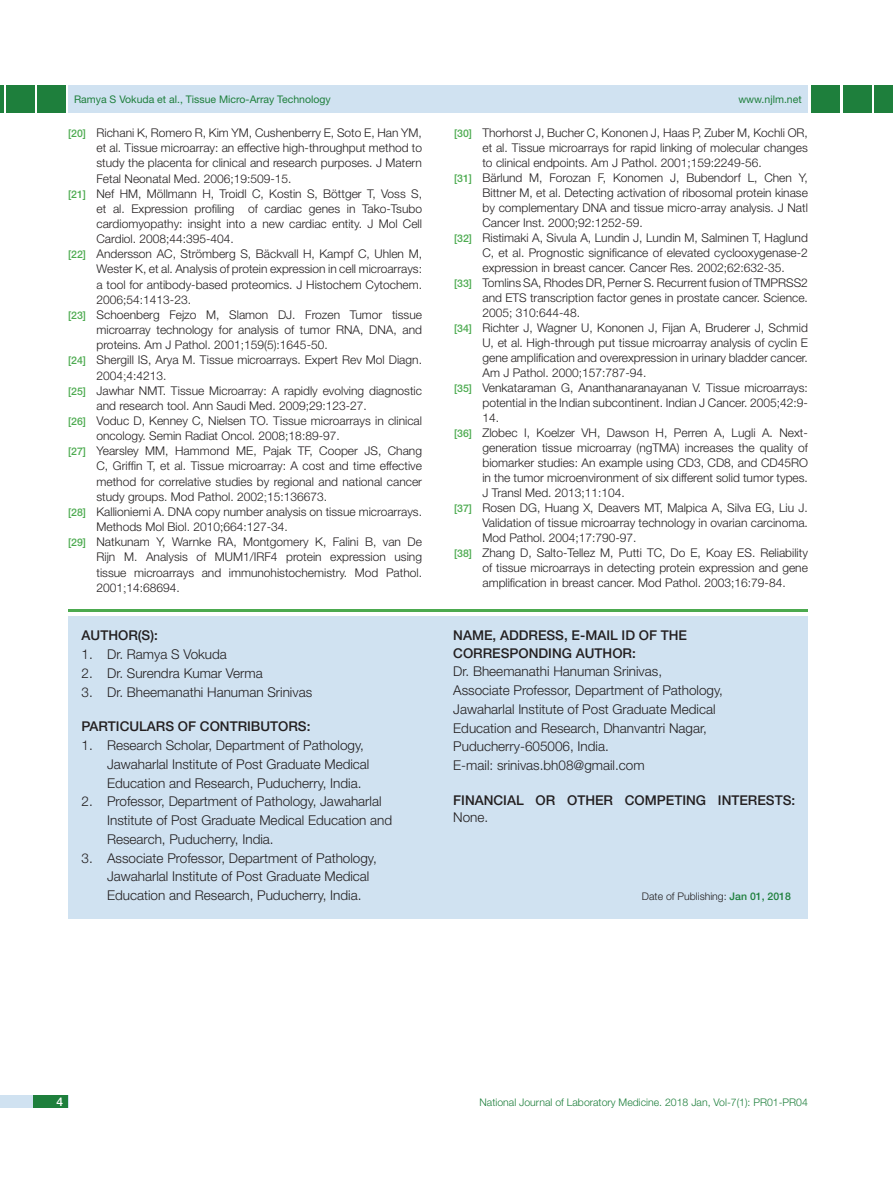
<style>
.page{position:relative;width:893px;height:1191px;background:#fff}
.page>*{position:absolute;margin:0;border:0;box-sizing:border-box;transform-origin:0 0}
.t1{font:300 13.5px/18.8px "Helvetica Neue";color:#231f20}
.t2{font:500 13.5px "Helvetica Neue";color:#231f20}
.Refrence{font:300 12px/15px "Helvetica Neue";color:#231f20;text-align:justify}
.t3{font:500 12px "Helvetica Neue";color:#fff}
.t4{font:300 10.5px "Helvetica Neue";color:#1e7f3c}
.t5{font:10.5px "Helvetica Neue";color:#1e7f3c}
.t6{font:300 10.5px "Helvetica Neue";color:#231f20}
.s1{font-weight:500;font-size:10.5px;color:#4caa4f}
.s2{font-family:"Times New Roman";font-weight:400}
.s3{font-weight:500;color:#1e7f3c}
</style>
<div class="page">
<hr style="left:0;top:85px;width:4px;height:28px;background:#1e7f3c">
<div style="left:6px;top:85px;width:29px;height:28px;background:#1e7f3c"></div>
<div style="left:68px;top:85px;width:740px;height:28px;background:#d0e2f1"></div>
<div style="left:875px;top:85px;width:18px;height:28px;background:#1e7f3c"></div>
<div style="left:843px;top:85px;width:29px;height:28px;background:#1e7f3c"></div>
<div style="left:0;top:1095px;width:68px;height:13px;background:#d0e2f1"></div>
<div style="left:33px;top:1095px;width:35px;height:13px;background:#1e7f3c"></div>
<div style="left:811px;top:85px;width:29px;height:28px;background:#1e7f3c"></div>
<div style="left:37px;top:85px;width:29px;height:28px;background:#1e7f3c"></div>
<div style="left:68px;top:616px;width:740px;height:302px;background:#d0e2f1"></div>
<hr style="left:68px;top:609px;width:740px;height:3px;background:#4caa4f">
<p class="t5" style="left:74px;top:93px;width:258px">Ramya S Vokuda et al., Tissue Micro-Array Technology</p>
<p class="t5" style="left:738px;top:93px;width:65px">www.njlm.net</p>
<p class="Refrence" style="left:97px;top:125px;width:327px;text-indent:-28px"><span class="s1">[20]</span> Richani K, Romero R, Kim YM, Cushenberry E, Soto E, Han YM, et al. Tissue microarray: an effective high-throughput method to study the placenta for clinical and research purposes. J Matern Fetal Neonatal Med. 2006;19:509-15.</p>
<p class="Refrence" style="left:97px;top:185px;width:327px;text-indent:-28px"><span class="s1">[21]</span> Nef HM, Möllmann H, Troidl C, Kostin S, Böttger T, Voss S, et al. Expression profiling of cardiac genes in Tako-Tsubo cardiomyopathy: insight into a new cardiac entity. J Mol Cell Cardiol. 2008;44:395-404.</p>
<p class="Refrence" style="left:97px;top:246px;width:327px;text-indent:-28px"><span class="s1">[22]</span> Andersson AC, Strömberg S, Bäckvall H, Kampf C, Uhlen M, Wester K, et al. Analysis of protein expression in cell microarrays: a tool for antibody-based proteomics. J Histochem Cytochem.<br>2006;54:1413-23.</p>
<p class="Refrence" style="left:97px;top:307px;width:327px;text-indent:-28px"><span class="s1">[23]</span> Schoenberg Fejzo M, Slamon DJ. Frozen Tumor tissue microarray technology for analysis of tumor RNA, DNA, and proteins. Am J Pathol. 2001;159(5):1645-50.</p>
<p class="Refrence" style="left:97px;top:352px;width:327px;text-indent:-28px"><span class="s1">[24]</span> Shergill IS, Arya M. Tissue microarrays. Expert Rev Mol Diagn.<br>2004<span class="s2">;</span>4:4213.</p>
<p class="Refrence" style="left:97px;top:382px;width:327px;text-indent:-28px"><span class="s1">[25]</span> Jawhar NMT. Tissue Microarray: A rapidly evolving diagnostic and research tool. Ann Saudi Med. 2009;29:123-27.</p>
<p class="Refrence" style="left:97px;top:413px;width:327px;text-indent:-28px"><span class="s1">[26]</span> Voduc D, Kenney C, Nielsen TO. Tissue microarrays in clinical oncology. Semin Radiat Oncol. 2008;18:89-97.</p>
<p class="Refrence" style="left:97px;top:443px;width:327px;text-indent:-28px"><span class="s1">[27]</span> Yearsley MM, Hammond ME, Pajak TF, Cooper JS, Chang C, Griffin T, et al. Tissue microarray: A cost and time effective method for correlative studies by regional and national cancer study groups. Mod Pathol. 2002<span class="s2">;</span>15:136673.</p>
<p class="Refrence" style="left:97px;top:504px;width:327px;text-indent:-28px"><span class="s1">[28]</span> Kallioniemi A. DNA copy number analysis on tissue microarrays.<br>Methods Mol Biol. 2010;664:127-34.</p>
<p class="Refrence" style="left:97px;top:534px;width:327px;text-indent:-28px"><span class="s1">[29]</span> Natkunam Y, Warnke RA, Montgomery K, Falini B, van De Rijn M. Analysis of MUM1/IRF4 protein expression using tissue microarrays and immunohistochemistry. Mod Pathol.<br>2001<span class="s2">;</span>14:68694.</p>
<p class="t2" style="left:82px;top:627px;width:11px">AUTHO</p>
<p class="t2" style="left:128px;top:627px;width:31px">R(S):</p>
<p class="t1" style="left:82px;top:645px;width:147px">1. Dr. Ramya S Vokuda</p>
<p class="t1" style="left:82px;top:663px;width:183px">2. Dr. Surendra Kumar Verma</p>
<p class="t1" style="left:82px;top:682px;width:232px">3. Dr. Bheemanathi Hanuman Srinivas</p>
<p class="t2" style="left:82px;top:718px;width:139px">PARTI CULARS OF CONT</p>
<p class="t2" style="left:238px;top:718px;width:33px">RIBUTO</p>
<p class="t2" style="left:288px;top:718px;width:24px">RS:</p>
<p class="t1" style="left:107px;top:735px;width:264px;text-indent:-25px">1. Research Scholar, Department of Pathology,<br>Jawaharlal Institute of Post Graduate Medical<br>Education and Research, Puducherry, India.</p>
<p class="t1" style="left:107px;top:792px;width:287px;text-indent:-25px">2. Professor, Department of Pathology, Jawaharlal<br>Institute of Post Graduate Medical Education and<br>Research, Puducherry, India.</p>
<p class="t1" style="left:107px;top:848px;width:271px;text-indent:-25px">3. Associate Professor, Department of Pathology,<br>Jawaharlal Institute of Post Graduate Medical<br>Education and Research, Puducherry, India.</p>
<p class="Refrence" style="left:482px;top:125px;width:327px;text-indent:-28px"><span class="s1">[30]</span> Thorhorst J, Bucher C, Kononen J, Haas P, Zuber M, Kochli OR, et al. Tissue microarrays for rapid linking of molecular changes to clinical endpoints. Am J Pathol. 2001;159:2249-56.</p>
<p class="Refrence" style="left:482px;top:170px;width:327px;text-indent:-28px"><span class="s1">[31]</span> Bärlund M, Forozan F, Konomen J, Bubendorf L, Chen Y, Bittner M, et al. Detecting activation of ribosomal protein kinase by complementary DNA and tissue micro-array analysis. J Natl Cancer Inst. 2000;92:1252-59.</p>
<p class="Refrence" style="left:482px;top:230px;width:327px;text-indent:-28px"><span class="s1">[32]</span> Ristimaki A, Sivula A, Lundin J, Lundin M, Salminen T, Haglund C, et al. Prognostic significance of elevated cyclooxygenase-2 expression in breast cancer. Cancer Res. 2002;62:632-35.</p>
<p class="Refrence" style="left:482px;top:275px;width:327px;text-indent:-28px"><span class="s1">[33]</span> Tomlins SA, Rhodes DR, Perner S. Recurrent fusion of TMPRSS2 and ETS transcription factor genes in prostate cancer. Science.<br>2005; 310:644-48.</p>
<p class="Refrence" style="left:482px;top:320px;width:327px;text-indent:-28px"><span class="s1">[34]</span> Richter J, Wagner U, Kononen J, Fijan A, Bruderer J, Schmid U, et al. High-through put tissue microarray analysis of cyclin E gene amplification and overexpression in urinary bladder cancer.<br>Am J Pathol. 2000;157:787-94.</p>
<p class="Refrence" style="left:482px;top:380px;width:327px;text-indent:-28px"><span class="s1">[35]</span> Venkataraman G, Ananthanaranayanan V. Tissue microarrays: potential in the Indian subcontinent. Indian J Cancer. 2005;42:9- 14.</p>
<p class="Refrence" style="left:482px;top:425px;width:327px;text-indent:-28px"><span class="s1">[36]</span> Zlobec I, Koelzer VH, Dawson H, Perren A, Lugli A. Next&shy;generation tissue microarray (ngTMA) increases the quality of biomarker studies: An example using CD3, CD8, and CD45RO in the tumor microenvironment of six different solid tumor types.<br>J Transl Med. 2013;11:104.</p>
<p class="Refrence" style="left:482px;top:500px;width:327px;text-indent:-28px"><span class="s1">[37]</span> Rosen DG, Huang X, Deavers MT, Malpica A, Silva EG, Liu J.<br>Validation of tissue microarray technology in ovarian carcinoma.<br>Mod Pathol. 2004;17:790-97.</p>
<p class="Refrence" style="left:482px;top:545px;width:327px;text-indent:-28px"><span class="s1">[38]</span> Zhang D, Salto-Tellez M, Putti TC, Do E, Koay ES. Reliability of tissue microarrays in detecting protein expression and gene amplification in breast cancer. Mod Pathol. 2003;16:79-84.</p>
<p class="t2" style="left:453px;top:627px;width:11px">NAME</p>
<p class="t2" style="left:493px;top:627px;width:18px">, ADD</p>
<p class="t2" style="left:529px;top:627px;width:66px">RESS, E-MAI</p>
<p class="t2" style="left:610px;top:627px;width:61px">L ID OF THE</p>
<p class="t2" style="left:453px;top:645px;width:75px">CORRESPONDIN</p>
<p class="t2" style="left:562px;top:645px;width:25px">G AUTHO</p>
<p class="t2" style="left:623px;top:645px;width:15px">R:</p>
<p class="t1" style="left:453px;top:662px;width:210px">Dr. Bheemanathi Hanuman Srinivas,</p>
<p class="t1" style="left:453px;top:680px;width:271px">Associate Professor, Department of Pathology,</p>
<p class="t1" style="left:453px;top:699px;width:264px">Jawaharlal Institute of Post Graduate Medical</p>
<p class="t1" style="left:453px;top:718px;width:255px">Education and Research, Dhanvantri Nagar,</p>
<p class="t1" style="left:453px;top:737px;width:157px">Puducherry-605006, India.</p>
<p class="t1" style="left:453px;top:755px;width:193px">E-mail: srinivas.bh08@gmail.com</p>
<p class="t2" style="left:453px;top:792px;width:124px">FINANCIAL OR OTHE</p>
<p class="t2" style="left:604px;top:792px;width:71px">R COM PETIN</p>
<p class="t2" style="left:696px;top:792px;width:31px">G INTE</p>
<p class="t2" style="left:748px;top:792px;width:49px">RESTS:</p>
<p class="t1" style="left:453px;top:807px;width:37px">None.</p>
<p class="t6" style="left:642px;top:890px;width:150px">Date of Publishing: <span class="s3">JAN 01, 2018</span></p>
<p class="t3" style="left:57px;top:1094px;width:8px">4</p>
<p class="t4" style="left:480px;top:1096px;width:330px">National Journal of Laboratory Medicine. 2018 Jan, Vol-7(1): PR01-PR04</p>
</div>
